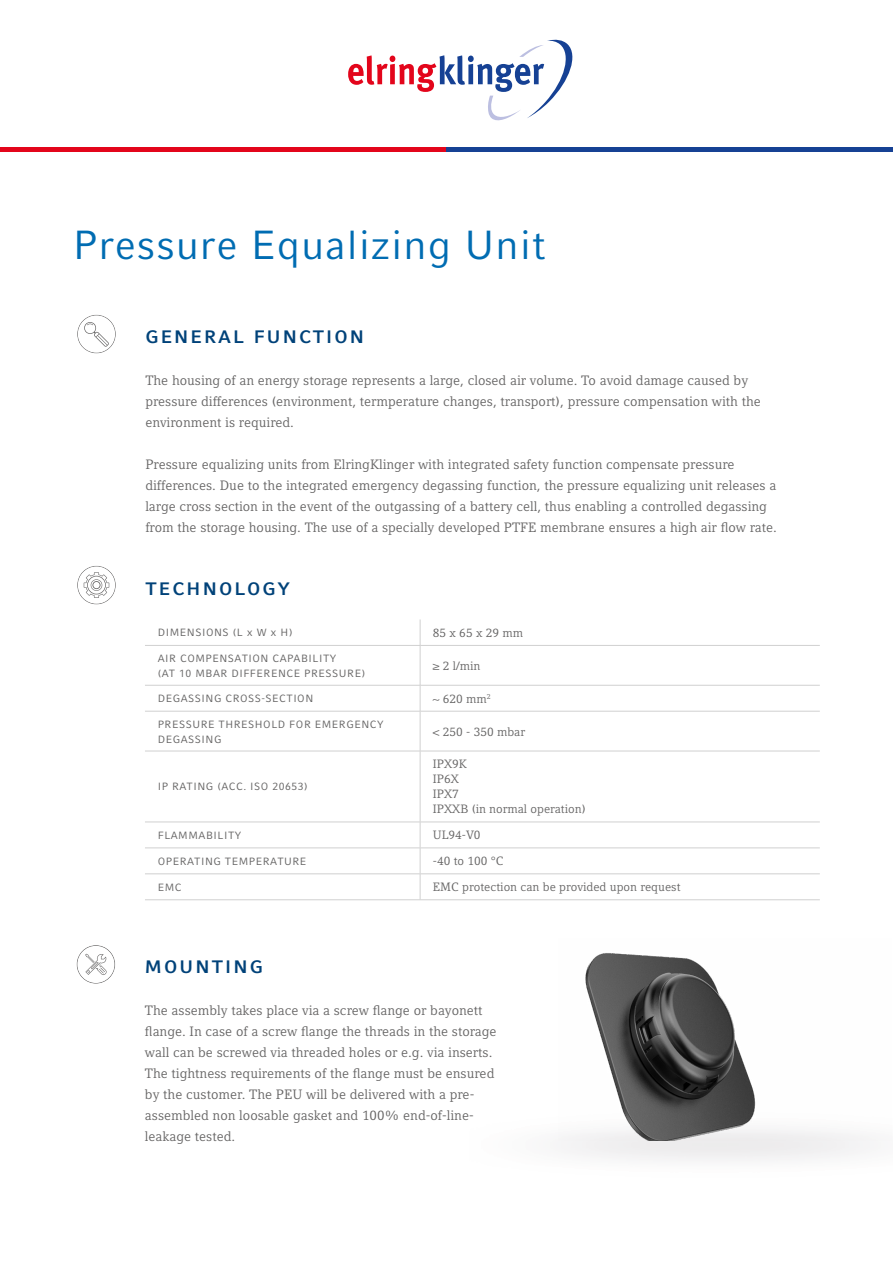
<style>
.page{position:relative;width:893px;height:1263px;background:#fff}
.page>*{position:absolute;margin:0;border:0;box-sizing:border-box;transform-origin:0 0}
.t1{font:40.5px "Compatil Fact LT Pro";letter-spacing:.025em;color:#006cb2}
.t2{font:700 18px "Compatil Fact LT Pro";letter-spacing:.12em;color:#004279}
.t3{font:13.5px/21px "Compatil Letter LT Pro";color:#646363}
.t4{font:12px/15px "Compatil Letter LT Pro";color:#646363}
.t5{font:10.5px/15px "Compatil Fact LT Pro";letter-spacing:.05em;color:#646363}
</style>
<div class="page">
<div style="left:0;top:147px;width:446px;height:5px;background:#e3051b"></div>
<div style="left:446px;top:147px;width:447px;height:5px;background:#164194"></div>
<svg style="left:348px;top:39px;width:225px;height:82px"></svg>
<svg style="left:77px;top:315px;width:39px;height:38px"></svg>
<svg style="left:77px;top:566px;width:39px;height:38px"></svg>
<svg style="left:77px;top:945px;width:38px;height:39px"></svg>
<svg style="left:420px;top:619px;width:1px;height:26px"></svg>
<hr style="left:145px;top:645px;width:275px;height:1px;background:#d0d0d0">
<hr style="left:420px;top:645px;width:400px;height:1px;background:#d0d0d0">
<hr style="left:420px;top:646px;width:1px;height:39px;background:#d0d0d0">
<hr style="left:145px;top:685px;width:275px;height:1px;background:#d0d0d0">
<hr style="left:420px;top:685px;width:400px;height:1px;background:#d0d0d0">
<svg style="left:420px;top:686px;width:1px;height:25px"></svg>
<hr style="left:145px;top:711px;width:275px;height:1px;background:#d0d0d0">
<hr style="left:420px;top:711px;width:400px;height:1px;background:#d0d0d0">
<hr style="left:420px;top:711px;width:1px;height:40px;background:#d0d0d0">
<hr style="left:145px;top:751px;width:275px;height:1px;background:#d0d0d0">
<hr style="left:420px;top:751px;width:400px;height:1px;background:#d0d0d0">
<hr style="left:420px;top:751px;width:1px;height:71px;background:#d0d0d0">
<hr style="left:145px;top:822px;width:275px;height:1px;background:#d0d0d0">
<hr style="left:420px;top:822px;width:400px;height:1px;background:#d0d0d0">
<hr style="left:145px;top:848px;width:275px;height:1px;background:#d0d0d0">
<hr style="left:420px;top:848px;width:400px;height:1px;background:#d0d0d0">
<hr style="left:145px;top:873px;width:275px;height:1px;background:#d0d0d0">
<hr style="left:420px;top:873px;width:400px;height:1px;background:#d0d0d0">
<svg style="left:420px;top:822px;width:1px;height:77px"></svg>
<hr style="left:145px;top:899px;width:275px;height:1px;background:#d0d0d0">
<hr style="left:420px;top:899px;width:400px;height:1px;background:#d0d0d0">
<img style="left:558px;top:953px;width:334px;height:188px">
<h1 class="t1" style="left:73px;top:221px;width:474px">Pressure Equalizing Unit</h1>
<h2 class="t2" style="left:145px;top:326px;width:220px">GENERAL FUNCTION</h2>
<p class="t3" style="left:145px;top:370px;width:617px">The housing of an energy storage represents a large, closed air volume. To avoid damage caused by pressure differences (environment, termperature changes, transport), pressure compensation with the environment is required.</p>
<p class="t3" style="left:145px;top:454px;width:633px">Pressure equalizing units from ElringKlinger with integrated safety function compensate pressure differences. Due to the integrated emergency degassing function, the pressure equalizing unit releases a large cross section in the event of the outgassing of a battery cell, thus enabling a controlled degassing from the storage housing. The use of a specially developed PTFE membrane ensures a high air flow rate.</p>
<h2 class="t2" style="left:145px;top:578px;width:146px">TECHNOLOGY</h2>
<p class="t5" style="left:158px;top:625px;width:136px">DIMENSIONS (L x W x H)</p>
<p class="t4" style="left:433px;top:625px;width:92px">85 x 65 x 29 mm</p>
<p class="t5" style="left:158px;top:651px;width:209px">AIR COMPENSATION CAPABILITY<br>(AT 10 MBAR DIFFERENCE PRESSURE)</p>
<p class="t4" style="left:433px;top:658px;width:49px">≥ 2 l/min</p>
<p class="t5" style="left:158px;top:691px;width:157px">DEGASSING CROSS-SECTION</p>
<p class="t4" style="left:433px;top:691px;width:59px">~ 620 mm<sup>2</sup></p>
<p class="t5" style="left:158px;top:716px;width:227px">PRESSURE THRESHOLD FOR EMERGENCY<br>DEGASSING</p>
<p class="t4" style="left:433px;top:724px;width:94px">&lt; 250 - 350 mbar</p>
<p class="t5" style="left:158px;top:779px;width:151px">IP RATING (ACC. ISO 20653)</p>
<p class="t4" style="left:433px;top:757px;width:154px">IPX9K<br>IP6X<br>IPX7<br>IPXXB (in normal operation)</p>
<p class="t5" style="left:158px;top:828px;width:85px">FLAMMABILITY</p>
<p class="t4" style="left:433px;top:828px;width:49px">UL94-V0</p>
<p class="t5" style="left:158px;top:854px;width:150px">OPERATING TEMPERATURE</p>
<p class="t4" style="left:433px;top:854px;width:72px">-40 to 100 °C</p>
<p class="t5" style="left:158px;top:880px;width:25px">EMC</p>
<p class="t4" style="left:433px;top:880px;width:249px">EMC protection can be provided upon request</p>
<h2 class="t2" style="left:145px;top:956px;width:120px">MOUNTING</h2>
<p class="t3" style="left:145px;top:1000px;width:353px">The assembly takes place via a screw flange or bayonett flange. In case of a screw flange the threads in the storage wall can be screwed via threaded holes or e.g. via inserts.<br>The tightness requirements of the flange must be ensured by the customer. The PEU will be delivered with a pre&shy;assembled non loosable gasket and 100% end-of-line&shy;leakage tested.</p>
</div>
